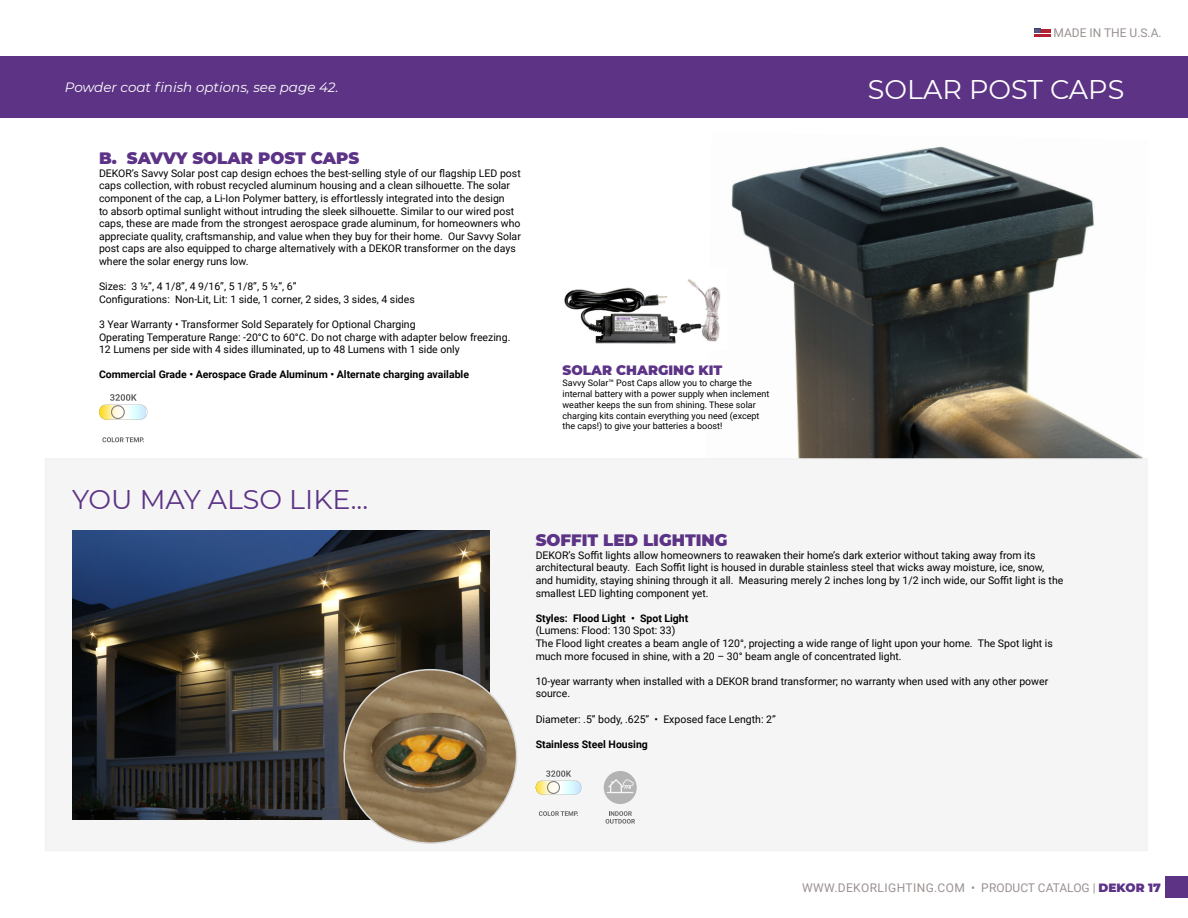
<style>
.page{position:relative;width:1188px;height:918px;background:#fff}
.page>*{position:absolute;margin:0;border:0;box-sizing:border-box;transform-origin:0 0}
.t1{font:27px "Montserrat";color:#5c3386}
.t2{font:27px "Montserrat";color:#fff}
.t3{font:900 16.5px "Montserrat";color:#5c3386}
.t4{font:italic 13.5px "Montserrat";color:#fff}
.t5{font:900 13.5px "Montserrat";color:#5c3386}
.t6{font:12px "Roboto";letter-spacing:.015em;color:#999190}
.t7{font:10.5px/12.6px "Roboto";color:#000}
.t8{font:700 10.5px "Roboto";color:#000}
.t9{font:9px/10.8px "Roboto";color:#000}
.s1{font-family:"Montserrat";font-weight:900;color:#5c3386}
</style>
<div class="page">
<div style="left:1165px;top:876px;width:23px;height:21px;background:#5d3385"></div>
<svg style="left:1034px;top:29px;width:16px;height:8px"></svg>
<img style="left:731px;top:146px;width:412px;height:312px">
<div style="left:0;top:57px;width:1188px;height:61px;background:#5d3385"></div>
<div style="left:45px;top:458px;width:1103px;height:393px;background:#f5f5f5"></div>
<svg style="left:102px;top:437px;width:42px;height:5px"></svg>
<svg style="left:99px;top:394px;width:49px;height:26px"></svg>
<img style="left:72px;top:530px;width:417px;height:290px">
<img style="left:344px;top:670px;width:173px;height:171px">
<svg style="left:604px;top:771px;width:33px;height:33px"></svg>
<svg style="left:606px;top:811px;width:29px;height:13px"></svg>
<svg style="left:539px;top:811px;width:39px;height:5px"></svg>
<svg style="left:536px;top:771px;width:46px;height:24px"></svg>
<img style="left:564px;top:279px;width:157px;height:65px">
<p class="t4" style="left:65px;top:78px;width:275px">Powder coat finish options, see page 42.</p>
<h2 class="t3" style="left:99px;top:146px;width:262px">B. SAVVY SOLAR POST CAPS</h2>
<p class="t7" style="left:99px;top:166px;width:423px">DEKOR’s Savvy Solar post cap design echoes the best-selling style of our flagship LED post caps collection, with robust recycled aluminum housing and a clean silhouette. The solar component of the cap, a Li-Ion Polymer battery, is effortlessly integrated into the design<br>to absorb optimal sunlight without intruding the sleek silhouette. Similar to our wired post caps, these are made from the strongest aerospace grade aluminum, for homeowners who appreciate quality, craftsmanship, and value when they buy for their home. Our Savvy Solar post caps are also equipped to charge alternatively with a DEKOR transformer on the days where the solar energy runs low.</p>
<p class="t7" style="left:99px;top:280px;width:317px">Sizes: 3 ½”, 4 1/8”, 4 9/16”, 5 1/8”, 5 ½”, 6”<br>Configurations: Non-Lit, Lit: 1 side, 1 corner, 2 sides, 3 sides, 4 sides</p>
<p class="t7" style="left:99px;top:317px;width:413px">3 Year Warranty • Transformer Sold Separately for Optional Charging<br>Operating Temperature Range: -20°C to 60°C. Do not charge with adapter below freezing.<br>12 Lumens per side with 4 sides illuminated, up to 48 Lumens with 1 side only</p>
<p class="t8" style="left:99px;top:367px;width:372px">Commercial Grade • Aerospace Grade Aluminum • Alternate charging available</p>
<p class="t5" style="left:563px;top:360px;width:161px">SOLAR CHARGING KIT</p>
<p class="t9" style="left:563px;top:377px;width:209px">Savvy Solar™ Post Caps allow you to charge the internal battery with a power supply when inclement weather keeps the sun from shining. These solar charging kits contain everything you need (except the caps!) to give your batteries a boost!</p>
<p class="t6" style="left:1053px;top:25px;width:110px">MADE IN THE U.S.A.</p>
<h1 class="t2" style="left:868px;top:71px;width:258px">SOLAR POST CAPS</h1>
<h1 class="t1" style="left:72px;top:481px;width:297px">YOU MAY ALSO LIKE...</h1>
<h2 class="t3" style="left:536px;top:528px;width:193px">SOFFIT LED LIGHTING</h2>
<p class="t7" style="left:536px;top:548px;width:529px">DEKOR’s Soffit lights allow homeowners to reawaken their home’s dark exterior without taking away from its architectural beauty. Each Soffit light is housed in durable stainless steel that wicks away moisture, ice, snow, and humidity, staying shining through it all. Measuring merely 2 inches long by 1/2 inch wide, our Soffit light is the smallest LED lighting component yet.</p>
<p class="t8" style="left:536px;top:611px;width:154px">Styles: Flood Light • Spot Light</p>
<p class="t7" style="left:536px;top:624px;width:519px">(Lumens: Flood: 130 Spot: 33)<br>The Flood light creates a beam angle of 120°, projecting a wide range of light upon your home. The Spot light is much more focused in shine, with a 20 – 30° beam angle of concentrated light.</p>
<p class="t7" style="left:536px;top:674px;width:514px">10-year warranty when installed with a DEKOR brand transformer; no warranty when used with any other power source.</p>
<p class="t7" style="left:536px;top:712px;width:242px">Diameter: .5” body, .625” • Exposed face Length: 2”</p>
<p class="t8" style="left:536px;top:737px;width:114px">Stainless Steel Housing</p>
<p class="t6" style="left:802px;top:879px;width:360px">WWW.DEKORLIGHTING.COM • PRODUCT CATALOG | <span class="s1">DEKOR 17</span></p>
</div>
